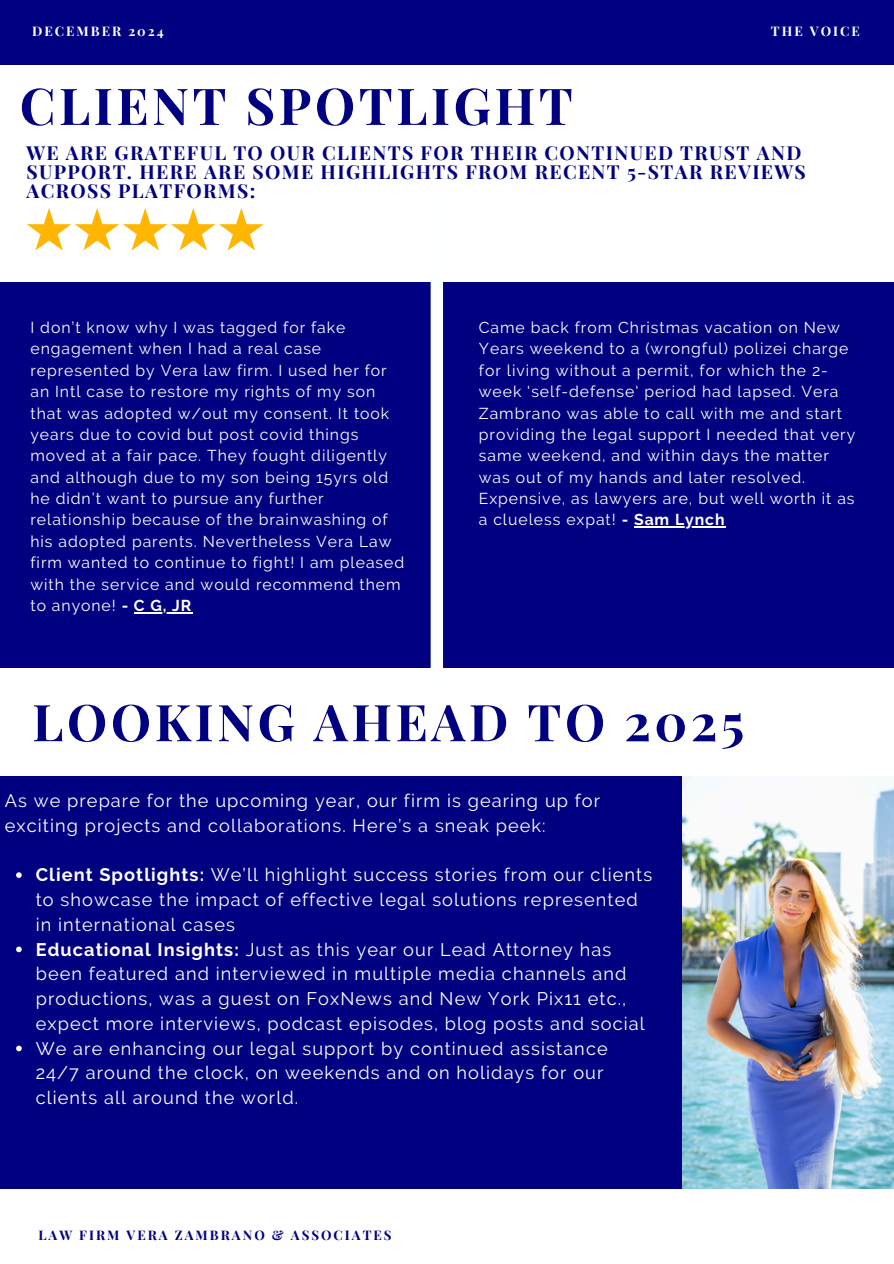
<style>
.page{position:relative;width:894px;height:1264px;background:#fff}
.page>*{position:absolute;margin:0;border:0;box-sizing:border-box;transform-origin:0 0}
.t1{font:700 50.85px "Playfair Display";letter-spacing:.07em;color:#000080}
.t2{font:700 19.35px/19.2px "Playfair Display";letter-spacing:.07em;color:#000080}
.t3{font:18.15px/24.8px "Raleway";letter-spacing:.06em;color:#fff}
.t4{font:15.75px/21.3px "Raleway";letter-spacing:.06em;color:#fff}
.t5{font:700 13.2px "Playfair Display";letter-spacing:.15em;color:#000080}
.t6{font:700 13.2px "Playfair Display";letter-spacing:.15em;color:#fff}
.t7{font:700 13.2px "Playfair Display";letter-spacing:.15em;color:#fcffff}
.s1{font-weight:700}
</style>
<div class="page">
<div style="left:0;top:0;width:893px;height:64px;background:#000080"></div>
<svg style="left:27px;top:208px;width:236px;height:43px"></svg>
<div style="left:0;top:282px;width:893px;height:385px;background:#000080"></div>
<div style="left:430px;top:200px;width:13px;height:492px;background:#fcffff"></div>
<hr style="left:134px;top:612px;width:58px;height:1px;background:#fff">
<hr style="left:634px;top:526px;width:91px;height:1px;background:#fff">
<div style="left:0;top:776px;width:893px;height:412px;background:#000080"></div>
<img style="left:682px;top:776px;width:211px;height:412px">
<svg style="left:16px;top:872px;width:6px;height:6px"></svg>
<svg style="left:16px;top:946px;width:6px;height:6px"></svg>
<svg style="left:16px;top:1045px;width:6px;height:6px"></svg>
<p class="t6" style="left:32px;top:22px;width:133px">DECEMBER 2024</p>
<h1 class="t7" style="left:770px;top:22px;width:90px">THE VOICE</h1>
<p class="t1" style="left:20px;top:70px;width:554px">CLIENT SPOTLIGHT</p>
<h4 class="t2" style="left:26px;top:142px;width:780px">WE ARE GRATEFUL TO OUR CLIENTS FOR THEIR CONTINUED TRUST AND<br>SUPPORT. HERE ARE SOME HIGHLIGHTS FROM RECENT 5-STAR REVIEWS<br>ACROSS PLATFORMS:</h4>
<p class="t4" style="left:30px;top:317px;width:375px">I don’t know why I was tagged for fake engagement when I had a real case represented by Vera law firm. I used her for an Intl case to restore my rights of my son that was adopted w/out my consent. It took years due to covid but post covid things moved at a fair pace. They fought diligently and although due to my son being 15yrs old he didn’t want to pursue any further relationship because of the brainwashing of his adopted parents. Nevertheless Vera Law firm wanted to continue to fight! I am pleased with the service and would recommend them to anyone! <span class="s1">- C G, JR</span></p>
<p class="t4" style="left:478px;top:317px;width:378px">Came back from Christmas vacation on New Years weekend to a (wrongful) polizei charge for living without a permit, for which the 2- week 'self-defense' period had lapsed. Vera Zambrano was able to call with me and start providing the legal support I needed that very same weekend, and within days the matter was out of my hands and later resolved.<br>Expensive, as lawyers are, but well worth it as a clueless expat! <span class="s1">- Sam Lynch</span></p>
<h1 class="t1" style="left:32px;top:686px;width:713px">LOOKING AHEAD TO 2025</h1>
<p class="t3" style="left:5px;top:788px;width:596px">As we prepare for the upcoming year, our firm is gearing up for exciting projects and collaborations. Here’s a sneak peek:</p>
<h3 class="t3" style="left:36px;top:862px;width:617px"><span class="s1">Client Spotlights:</span> We’ll highlight success stories from our clients to showcase the impact of effective legal solutions represented in international cases</h3>
<p class="t3" style="left:36px;top:936px;width:610px"><span class="s1">Educational Insights:</span> Just as this year our Lead Attorney has been featured and interviewed in multiple media channels and productions, was a guest on FoxNews and New York Pix11 etc., expect more interviews, podcast episodes, blog posts and social</p>
<p class="t3" style="left:36px;top:1035px;width:573px">We are enhancing our legal support by continued assistance<br>24/7 around the clock, on weekends and on holidays for our clients all around the world.</p>
<h2 class="t5" style="left:38px;top:1225px;width:354px">LAW FIRM VERA ZAMBRANO &amp; ASSOCIATES</h2>
</div>
